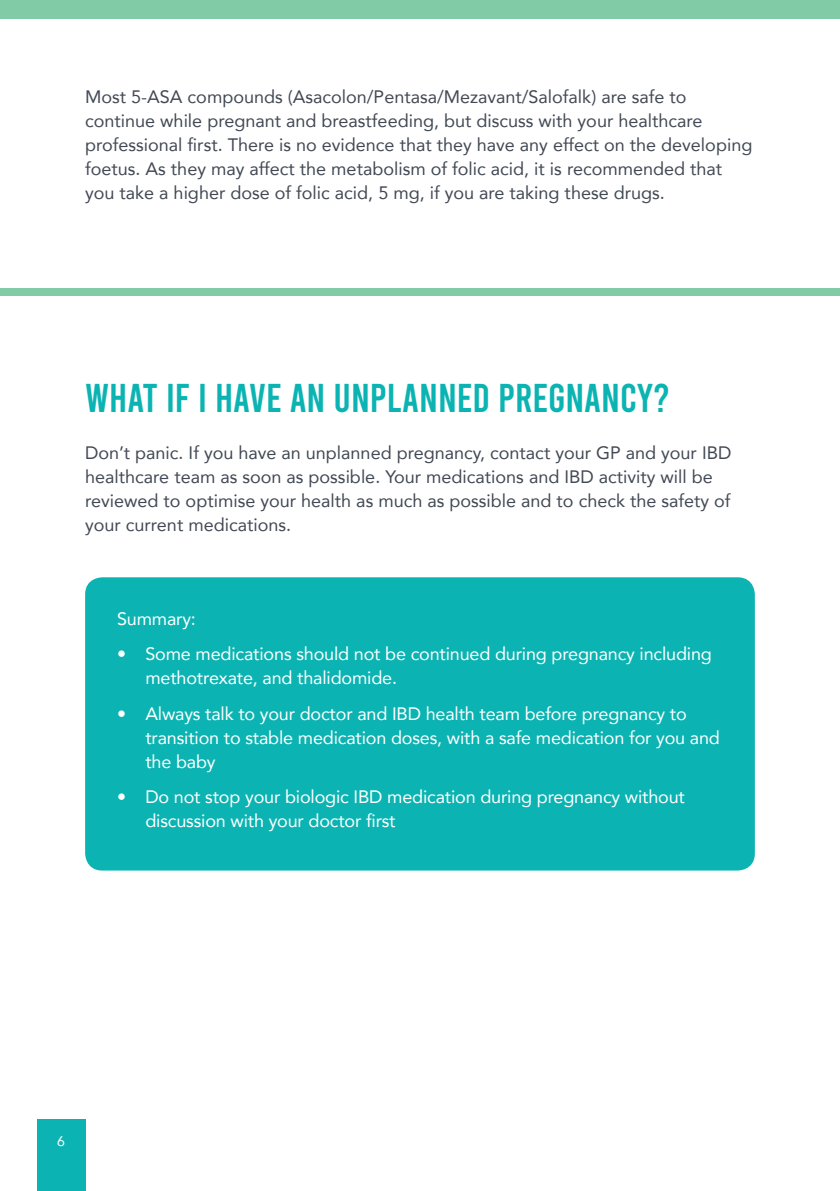
<style>
.page{position:relative;width:840px;height:1191px;background:#fff}
.page>*{position:absolute;margin:0;border:0;box-sizing:border-box;transform-origin:0 0}
.t1{font:40px "Bebas";color:#0bb4b2}
.t2{font:18px/24px "Avenir";color:#424954}
.t3{font:18px/24px "Avenir";letter-spacing:-.01em;color:#fff}
.t4{font:14px "Avenir";color:#fff}
</style>
<div class="page">
<div style="left:37px;top:1118px;width:48px;height:73px;background:#0bb4b2"></div>
<div style="left:85px;top:577px;width:669px;height:293px;background:#0bb4b2;border-radius:17px"></div>
<div style="left:0;top:0;width:839px;height:18px;background:#81cba7"></div>
<div style="left:0;top:288px;width:839px;height:8px;background:#81cba7"></div>
<p class="t2" style="left:85px;top:84px;width:668px">Most 5-ASA compounds (Asacolon/Pentasa/Mezavant/Salofalk) are safe to continue while pregnant and breastfeeding, but discuss with your healthcare professional first. There is no evidence that they have any effect on the developing foetus. As they may affect the metabolism of folic acid, it is recommended that you take a higher dose of folic acid, 5 mg, if you are taking these drugs.</p>
<h1 class="t1" style="left:85px;top:378px;width:147px">WHAT IF I HAVE</h1>
<h1 class="t1" style="left:289px;top:378px;width:62px">AN UNPLANNED</h1>
<h1 class="t1" style="left:498px;top:378px;width:18px">PREGNANCY</h1>
<h1 class="t1" style="left:653px;top:378px;width:18px">?</h1>
<p class="t2" style="left:85px;top:440px;width:647px">Don’t panic. If you have an unplanned pregnancy, contact your GP and your IBD healthcare team as soon as possible. Your medications and IBD activity will be reviewed to optimise your health as much as possible and to check the safety of your current medications.</p>
<p class="t3" style="left:117px;top:606px;width:80px">Summary:</p>
<p class="t3" style="left:145px;top:641px;width:567px;text-indent:-28px">• Some medications should not be continued during pregnancy including methotrexate, and thalidomide.</p>
<p class="t3" style="left:145px;top:701px;width:575px;text-indent:-28px">• Always talk to your doctor and IBD health team before pregnancy to transition to stable medication doses, with a safe medication for you and the baby</p>
<p class="t3" style="left:145px;top:784px;width:540px;text-indent:-28px">• Do not stop your biologic IBD medication during pregnancy without discussion with your doctor first</p>
<p class="t4" style="left:57px;top:1130px;width:9px">6</p>
</div>
